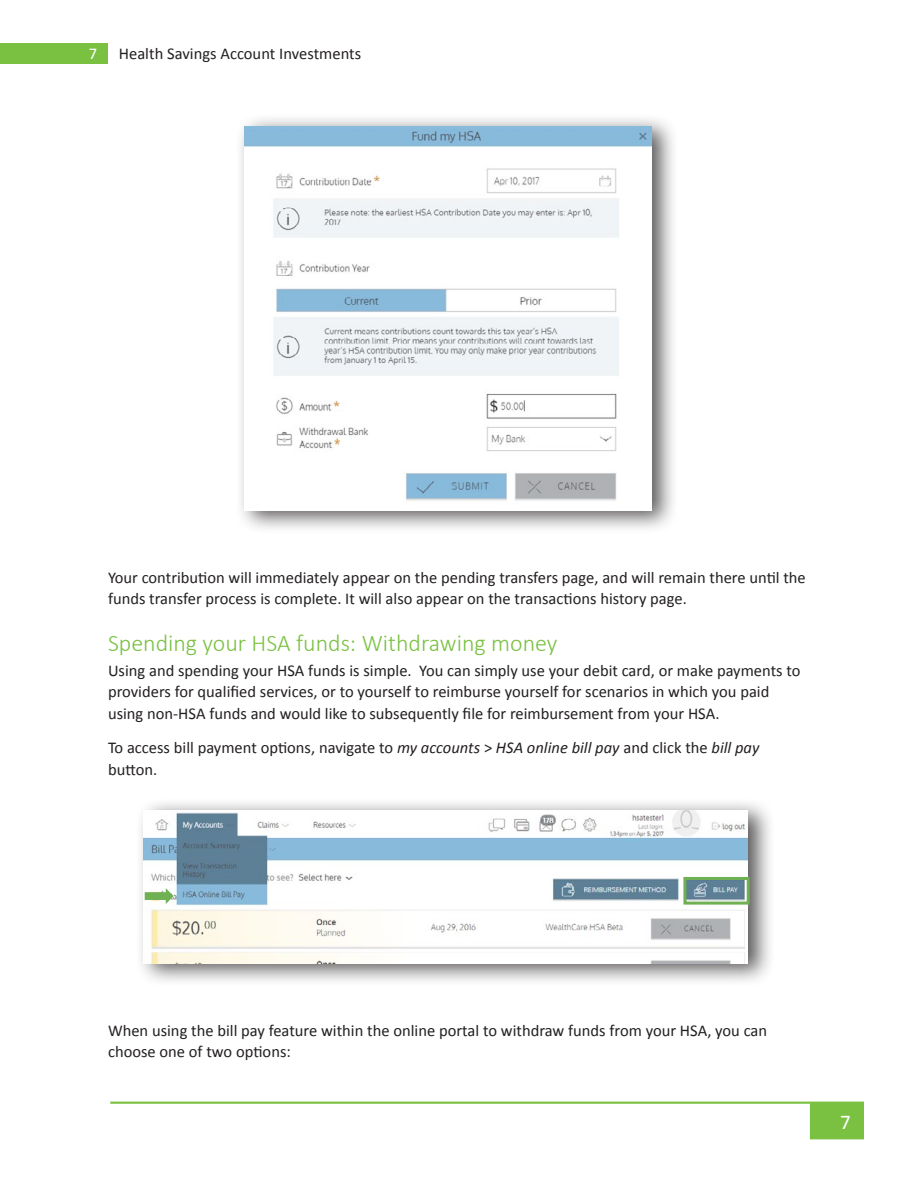
<style>
.page{position:relative;width:918px;height:1188px;background:#fff}
.page>*{position:absolute;margin:0;border:0;box-sizing:border-box;transform-origin:0 0}
.t1{font:300 24px "Calibri";color:#7ac142}
.t2{font:21px "Calibri";color:#fff}
.t3{font:16.5px/21.8px "Calibri";color:#231f20}
.t4{font:16.5px "Calibri";color:#fff}
.s1{font-style:italic}
</style>
<div class="page">
<svg style="left:110px;top:1102px;width:754px;height:37px"></svg>
<div style="left:0;top:44px;width:108px;height:20px;background:#7ac142"></div>
<div style="left:235px;top:113px;width:444px;height:422px;background:#231f20;opacity:.75"></div>
<img style="left:244px;top:126px;width:407px;height:385px">
<div style="left:135px;top:797px;width:641px;height:190px;background:#231f20;opacity:.75"></div>
<img style="left:144px;top:810px;width:604px;height:153px">
<div style="left:683px;top:877px;width:67px;height:28px;border:3px solid #6fb053"></div>
<svg style="left:145px;top:888px;width:29px;height:16px"></svg>
<p class="t4" style="left:89px;top:44px;width:10px">7</p>
<p class="t3" style="left:119px;top:42px;width:244px">Health Savings Account Investments</p>
<p class="t3" style="left:108px;top:565px;width:699px">Your contribution will immediately appear on the pending transfers page, and will remain there until the funds transfer process is complete. It will also appear on the transactions history page.</p>
<h1 class="t1" style="left:108px;top:628px;width:451px">Spending your HSA funds: Withdrawing money</h1>
<p class="t3" style="left:108px;top:658px;width:694px">Using and spending your HSA funds is simple. You can simply use your debit card, or make payments to providers for qualified services, or to yourself to reimburse yourself for scenarios in which you paid using non-HSA funds and would like to subsequently file for reimbursement from your HSA.</p>
<p class="t3" style="left:108px;top:736px;width:653px">To access bill payment options, navigate to <span class="s1">my accounts</span> &gt; <span class="s1">HSA online bill pay</span> and click the <span class="s1">bill pay </span>button.</p>
<p class="t3" style="left:108px;top:1018px;width:661px">When using the bill pay feature within the online portal to withdraw funds from your HSA, you can choose one of two options:</p>
<p class="t2" style="left:840px;top:1109px;width:12px">7</p>
</div>
